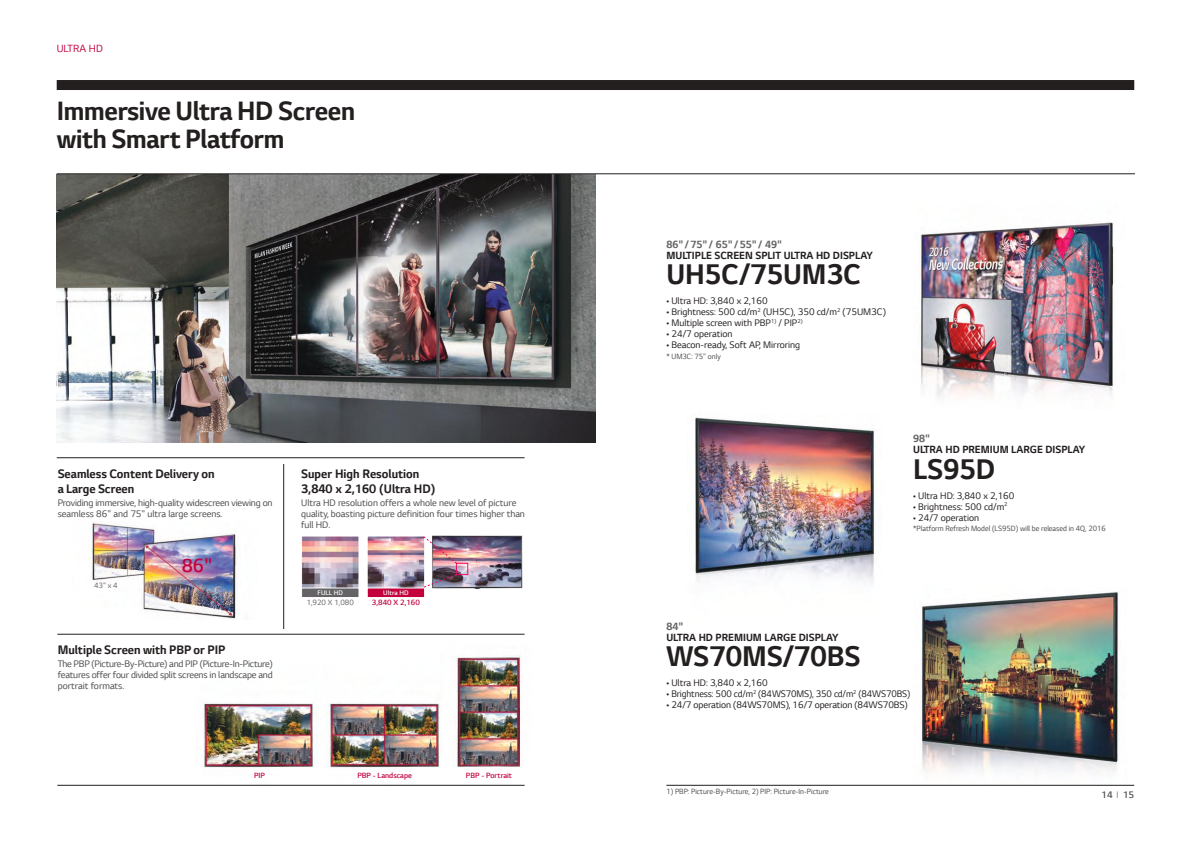
<style>
.page{position:relative;width:1191px;height:842px;background:#fff}
.page>*{position:absolute;margin:0;border:0;box-sizing:border-box;transform-origin:0 0}
.t1{font:700 30px "LG Smart";color:#241f1f}
.t2{font:700 28px/28px "LG Smart";letter-spacing:-.01em;color:#241f1f}
.t3{font:300 20px "LG Smart";color:#c3023d}
.t4{font:700 13px/15px "LG Smart";color:#241f1f}
.t5{font:700 11px "LG Smart";color:#241f1f}
.t6{font:700 11px "LG Smart";color:#656365}
.t7{font:11px "LG Smart";color:#c3023d}
.t8{font:10px "LG Smart";color:#241f1f}
.t9{font:10px/11px "LG Smart";letter-spacing:-.005em;color:#4e4b4c}
.t10{font:300 10px "LG Smart";color:#4e4b4c}
.t11{font:8px "LG Smart";color:#4e4b4c}
.t12{font:300 8px "LG Smart";color:#c3023d}
.t13{font:8px "LG Smart";color:#656365}
.t14{font:300 7px "LG Smart";color:#fff}
.s1{font-style:inherit}
</style>
<div class="page">
<img style="left:89px;top:522px;width:147px;height:97px">
<hr style="left:283px;top:458px;width:1px;height:175px;background:#241f1f">
<div style="left:278px;top:629px;width:11px;height:11px;background:#fff"></div>
<img style="left:57px;top:174px;width:538px;height:268px">
<img style="left:695px;top:417px;width:180px;height:167px">
<img style="left:913px;top:591px;width:213px;height:194px">
<img style="left:195px;top:656px;width:330px;height:130px">
<hr style="left:57px;top:173px;width:1078px;height:1px;background:#241f1f">
<div style="left:57px;top:80px;width:1077px;height:10px;background:#241f1f"></div>
<hr style="left:666px;top:785px;width:468px;height:1px;background:#241f1f">
<div style="left:278px;top:452px;width:11px;height:11px;background:#fff"></div>
<hr style="left:57px;top:458px;width:467px;height:1px;background:#241f1f">
<hr style="left:57px;top:634px;width:467px;height:1px;background:#241f1f">
<div style="left:278px;top:780px;width:11px;height:11px;background:#fff"></div>
<hr style="left:57px;top:785px;width:467px;height:1px;background:#241f1f">
<img style="left:369px;top:538px;width:54px;height:49px">
<div style="left:367px;top:536px;width:58px;height:58px;border:1px solid #fff"></div>
<div style="left:367px;top:587px;width:58px;height:11px;background:#c3023d;border:1px solid #fff"></div>
<img style="left:303px;top:538px;width:54px;height:49px">
<div style="left:301px;top:536px;width:58px;height:58px;border:1px solid #fff"></div>
<div style="left:301px;top:587px;width:58px;height:11px;background:#656365;border:1px solid #fff"></div>
<img style="left:432px;top:535px;width:91px;height:55px">
<div style="left:456px;top:563px;width:12px;height:12px;border:1px solid #ef0a64"></div>
<svg style="left:423px;top:536px;width:34px;height:28px"></svg>
<svg style="left:423px;top:574px;width:34px;height:14px"></svg>
<img style="left:920px;top:222px;width:194px;height:175px">
<p class="t7" style="left:57px;top:42px;width:14px">Ultra</p>
<p class="t7" style="left:89px;top:42px;width:16px">HD</p>
<h2 class="t2" style="left:57px;top:97px;width:300px">Immersive Ultra HD Screen with Smart Platform</h2>
<h3 class="t4" style="left:58px;top:466px;width:158px">Seamless Content Delivery on a Large Screen</h3>
<p class="t9" style="left:58px;top:497px;width:216px">Providing immersive, high-quality widescreen viewing on seamless 86" and 75" ultra large screens.</p>
<p class="t13" style="left:94px;top:581px;width:25px">43" x 4</p>
<h3 class="t3" style="left:182px;top:554px;width:32px">86"</h3>
<h3 class="t4" style="left:58px;top:643px;width:157px">Multiple Screen with PBP or PIP</h3>
<p class="t9" style="left:58px;top:658px;width:217px;text-align:justify">The PBP (Picture-By-Picture) and PIP (Picture-In-Picture) features offer four divided split screens in landscape and portrait formats.</p>
<h3 class="t4" style="left:301px;top:466px;width:136px">Super High Resolution<br>3,840 x 2,160 (Ultra HD)</h3>
<p class="t9" style="left:301px;top:497px;width:225px">Ultra HD resolution offers a whole new level of picture quality, boasting picture definition four times higher than full HD.</p>
<p class="t14" style="left:318px;top:589px;width:27px">FULL HD</p>
<p class="t13" style="left:307px;top:598px;width:49px">1,920 X 1,080</p>
<p class="t14" style="left:383px;top:589px;width:27px">Ultra HD</p>
<p class="t12" style="left:372px;top:598px;width:49px">3,840 X 2,160</p>
<p class="t12" style="left:254px;top:771px;width:12px">PIP</p>
<p class="t12" style="left:357px;top:771px;width:56px">PBP - Landscape</p>
<p class="t12" style="left:466px;top:771px;width:48px">PBP - Portrait</p>
<p class="t6" style="left:666px;top:237px;width:117px">86" / 75" / 65" / 55" / 49"</p>
<p class="t5" style="left:666px;top:249px;width:208px">Multiple Screen Split Ultra HD Display</p>
<h1 class="t1" style="left:666px;top:256px;width:194px">UH5C/75UM3C</h1>
<p class="t8" style="left:666px;top:295px;width:103px">• Ultra HD: 3,840 x 2,160</p>
<p class="t8" style="left:666px;top:306px;width:221px">• Brightness: 500 cd/m<sup>2</sup> (UH5C), 350 cd/m<sup>2</sup> (75UM3C)</p>
<p class="t8" style="left:666px;top:317px;width:138px">• Multiple screen with PBP<sup>1)</sup> / PIP<sup>2)</sup></p>
<p class="t8" style="left:666px;top:328px;width:68px">• 24/7 operation</p>
<p class="t8" style="left:666px;top:339px;width:135px">• Beacon-ready, Soft AP, Mirroring</p>
<p class="t11" style="left:666px;top:352px;width:56px">* UM3C: 75" only</p>
<p class="t6" style="left:913px;top:432px;width:18px">98"</p>
<p class="t5" style="left:913px;top:443px;width:174px">Ultra HD Premium Large Display</p>
<h1 class="t1" style="left:913px;top:451px;width:80px">LS95D</h1>
<p class="t8" style="left:913px;top:489px;width:103px">• Ultra HD: 3,840 x 2,160</p>
<p class="t8" style="left:913px;top:500px;width:96px">• Brightness: 500 cd/m<sup>2</sup></p>
<p class="t8" style="left:913px;top:511px;width:68px">• 24/7 operation</p>
<p class="t11" style="left:913px;top:523px;width:194px">*Platform Refresh Model (LS95D) will be released in 4Q, 2016</p>
<p class="t6" style="left:666px;top:620px;width:18px">84"</p>
<p class="t5" style="left:666px;top:631px;width:174px">Ultra HD Premium Large Display</p>
<h1 class="t1" style="left:666px;top:639px;width:196px">WS70MS/70BS</h1>
<p class="t8" style="left:666px;top:677px;width:103px">• Ultra HD: 3,840 x 2,160</p>
<p class="t8" style="left:666px;top:688px;width:245px">• Brightness: 500 cd/m<sup>2</sup> (84WS70MS), 350 cd/m<sup>2</sup> (84WS70BS)</p>
<p class="t8" style="left:666px;top:699px;width:243px">• 24/7 operation (84WS70MS), 16/7 operation (84WS70BS)</p>
<p class="t11" style="left:666px;top:787px;width:164px">1) PBP: Picture-By-Picture, 2) PIP: Picture-In-Picture</p>
<p class="t10" style="left:1101px;top:788px;width:34px">14 <span class="s1">i</span> 15</p>
</div>
